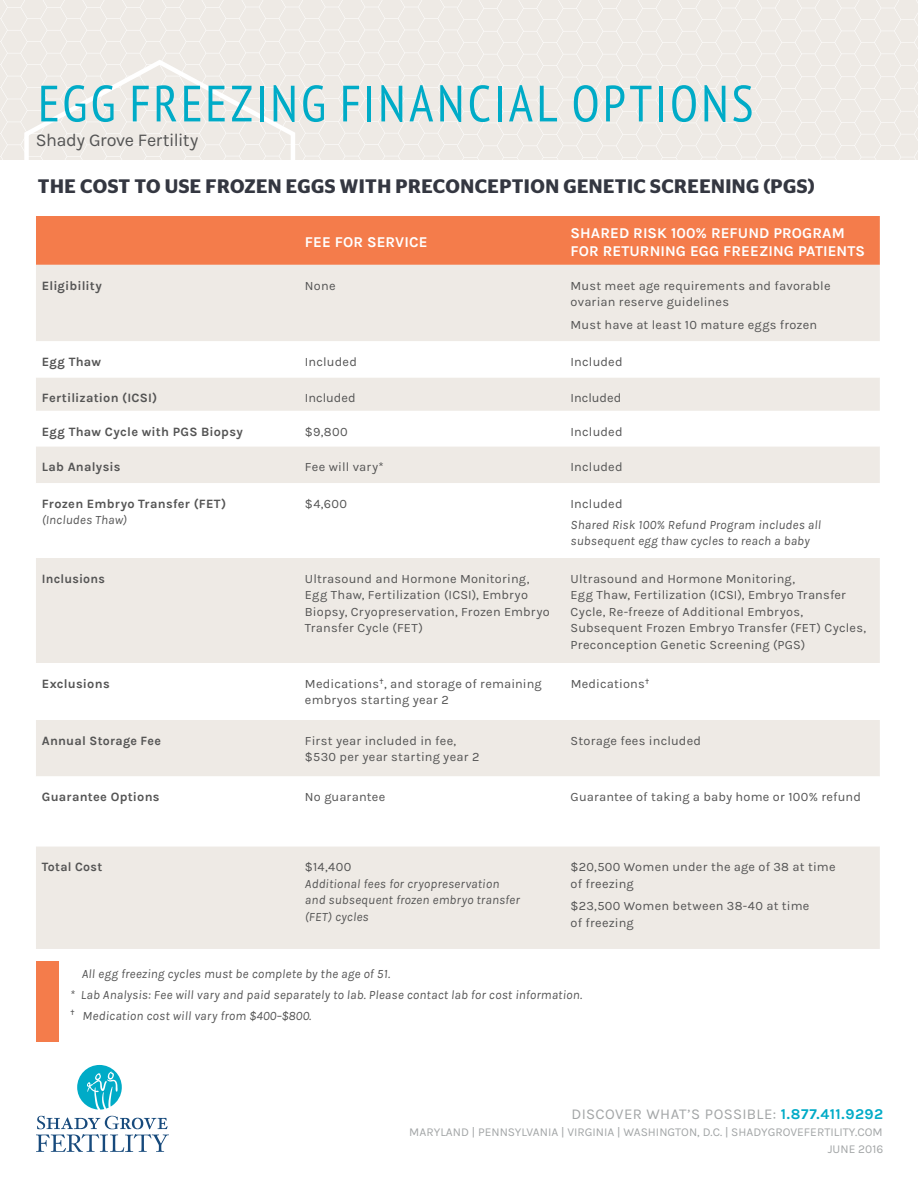
<style>
.page{position:relative;width:918px;height:1188px;background:#fff}
.page>*{position:absolute;margin:0;border:0;box-sizing:border-box;transform-origin:0 0}
.t1{font:condensed 51px "PT Sans";letter-spacing:.06em;color:#00abc7}
.t2{font:600 19.5px "Stag Sans";letter-spacing:.025em;color:#343741}
.t3{font:18px "Karla";letter-spacing:-.025em;color:#545454}
.t4{font:700 15px/18px "Karla";letter-spacing:.005em;color:#fff}
.t5{font:15px "Karla";letter-spacing:.02em;color:#a3a6a7}
.t6{font:12.75px/16.5px "Karla";letter-spacing:.015em;color:#545454}
.t7{font:italic 12.75px/16.5px "Karla";letter-spacing:.01em;color:#545454}
.t8{font:700 12.75px "Karla";letter-spacing:.02em;color:#545454}
.t9{font:12.75px "Karla";letter-spacing:-.005em;color:#545454}
.t10{font:12px "Karla";color:#a3a6a7}
.s1{font-weight:700;color:#00abc7}
</style>
<div class="page">
<svg style="left:36px;top:1116px;width:133px;height:36px"></svg>
<svg style="left:77px;top:1065px;width:45px;height:45px"></svg>
<div style="left:0;top:0;width:918px;height:160px;background:#eeeae5"></div>
<svg style="left:20px;top:57px;width:277px;height:103px;background:#efece7"></svg>
<div style="left:36px;top:216px;width:844px;height:49px;background:#f47c4b"></div>
<div style="left:36px;top:265px;width:844px;height:684px;background:#eeeae5"></div>
<svg style="left:36px;top:341px;width:844px;height:105px"></svg>
<svg style="left:36px;top:483px;width:844px;height:363px"></svg>
<div style="left:36px;top:962px;width:23px;height:80px;background:#f47c4b"></div>
<svg style="left:380px;top:678px;width:3px;height:6px"></svg>
<svg style="left:646px;top:678px;width:3px;height:6px"></svg>
<h1 class="t1" style="left:38px;top:71px;width:717px">EGG FREEZING FINANCIAL OPTIONS</h1>
<h3 class="t3" style="left:36px;top:130px;width:164px">Shady Grove Fertility</h3>
<h2 class="t2" style="left:38px;top:175px;width:778px">THE COST TO USE FROZEN EGGS WITH PRECONCEPTION GENETIC SCREENING (PGS)</h2>
<p class="t4" style="left:305px;top:233px;width:124px">FEE FOR SERVICE</p>
<p class="t4" style="left:571px;top:224px;width:296px">SHARED RISK 100% REFUND PROGRAM<br>FOR RETURNING EGG FREEZING PATIENTS</p>
<p class="t8" style="left:42px;top:278px;width:62px">Eligibility</p>
<p class="t6" style="left:305px;top:277px;width:32px">None</p>
<p class="t6" style="left:571px;top:277px;width:261px">Must meet age requirements and favorable ovarian reserve guidelines</p>
<p class="t6" style="left:571px;top:316px;width:248px">Must have at least 10 mature eggs frozen</p>
<p class="t8" style="left:42px;top:354px;width:61px">Egg Thaw</p>
<p class="t6" style="left:305px;top:354px;width:54px">Included</p>
<p class="t6" style="left:571px;top:354px;width:54px">Included</p>
<p class="t8" style="left:42px;top:391px;width:117px">Fertilization (ICSI)</p>
<p class="t9" style="left:305px;top:391px;width:52px">Included</p>
<p class="t9" style="left:571px;top:391px;width:52px">Included</p>
<p class="t8" style="left:42px;top:424px;width:202px">Egg Thaw Cycle with PGS Biopsy</p>
<p class="t6" style="left:305px;top:423px;width:44px">$9,800</p>
<p class="t6" style="left:571px;top:423px;width:54px">Included</p>
<p class="t8" style="left:42px;top:460px;width:80px">Lab Analysis</p>
<p class="t6" style="left:305px;top:459px;width:80px">Fee will vary*</p>
<p class="t6" style="left:571px;top:459px;width:54px">Included</p>
<p class="t8" style="left:42px;top:496px;width:186px">Frozen Embryo Transfer (FET)</p>
<p class="t7" style="left:42px;top:512px;width:87px">(Includes Thaw)</p>
<p class="t6" style="left:305px;top:496px;width:44px">$4,600</p>
<p class="t6" style="left:571px;top:496px;width:54px">Included</p>
<p class="t7" style="left:571px;top:517px;width:252px">Shared Risk 100% Refund Program includes all subsequent egg thaw cycles to reach a baby</p>
<p class="t8" style="left:42px;top:571px;width:65px">Inclusions</p>
<p class="t6" style="left:305px;top:571px;width:246px">Ultrasound and Hormone Monitoring, Egg Thaw, Fertilization (ICSI), Embryo Biopsy, Cryopreservation, Frozen Embryo Transfer Cycle (FET)</p>
<p class="t6" style="left:571px;top:571px;width:297px">Ultrasound and Hormone Monitoring,<br>Egg Thaw, Fertilization (ICSI), Embryo Transfer Cycle, Re-freeze of Additional Embryos, Subsequent Frozen Embryo Transfer (FET) Cycles, Preconception Genetic Screening (PGS)</p>
<p class="t8" style="left:42px;top:676px;width:69px">Exclusions</p>
<p class="t6" style="left:305px;top:676px;width:238px">Medications , and storage of remaining embryos starting year 2</p>
<p class="t6" style="left:571px;top:676px;width:76px">Medications</p>
<p class="t8" style="left:42px;top:733px;width:121px">Annual Storage Fee</p>
<p class="t6" style="left:305px;top:733px;width:176px">First year included in fee, $530 per year starting year 2</p>
<p class="t6" style="left:571px;top:733px;width:132px">Storage fees included</p>
<p class="t8" style="left:42px;top:790px;width:119px">Guarantee Options</p>
<p class="t6" style="left:305px;top:789px;width:82px">No guarantee</p>
<p class="t6" style="left:571px;top:789px;width:292px">Guarantee of taking a baby home or 100% refund</p>
<p class="t8" style="left:42px;top:859px;width:62px">Total Cost</p>
<p class="t6" style="left:305px;top:859px;width:48px">$14,400</p>
<p class="t7" style="left:305px;top:875px;width:216px">Additional fees for cryopreservation and subsequent frozen embryo transfer (FET) cycles</p>
<p class="t6" style="left:571px;top:859px;width:266px">$20,500 Women under the age of 38 at time of freezing</p>
<p class="t6" style="left:571px;top:898px;width:240px">$23,500 Women between 38-40 at time of freezing</p>
<p class="t7" style="left:82px;top:965px;width:310px">All egg freezing cycles must be complete by the age of 51.</p>
<p class="t7" style="left:70px;top:986px;width:514px">* Lab Analysis: Fee will vary and paid separately to lab. Please contact lab for cost information.</p>
<p class="t7" style="left:83px;top:1007px;width:230px">Medication cost will vary from $400–$800.</p>
<p class="t5" style="left:572px;top:1105px;width:313px">DISCOVER WHAT’S POSSIBLE: <span class="s1">1.877.411.9292</span></p>
<p class="t10" style="left:828px;top:1142px;width:57px">JUNE 2016</p>
<p class="t10" style="left:409px;top:1125px;width:475px">MARYLAND | PENNSYLVANIA | VIRGINIA | WASHINGTON, D.C. | SHADYGROVEFERTILITY.COM</p>
</div>
